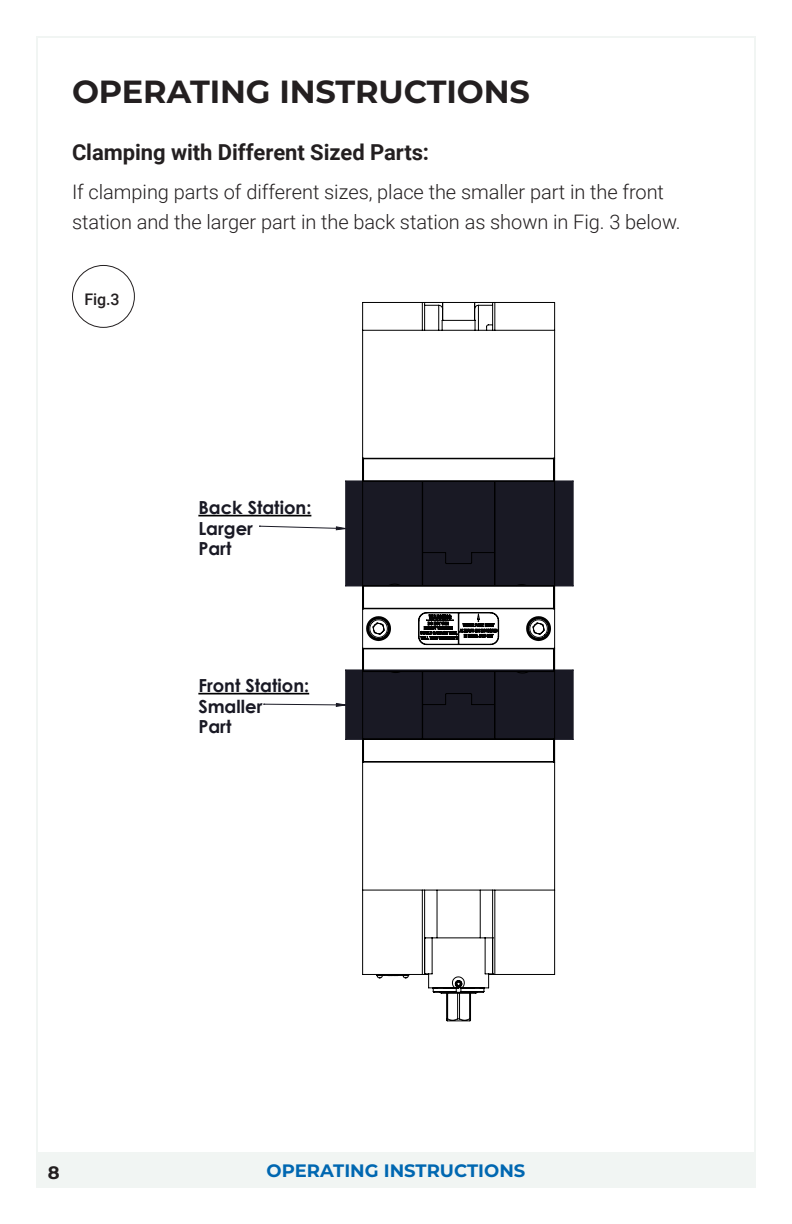
<style>
.page{position:relative;width:792px;height:1224px;background:#fff}
.page>*{position:absolute;margin:0;border:0;box-sizing:border-box;transform-origin:0 0}
.Bold_subhead_-_monts{font:700 32px "Montserrat";letter-spacing:-.005em;color:#231f20}
.body_text_bold_subhe{font:700 22px "Roboto";letter-spacing:-.005em;color:#231f20}
.body_text_-_roboto_1{font:300 20px/30px "Roboto";letter-spacing:-.005em;color:#231f20}
.t1{font:700 18px/20.8px "Century Gothic";color:#191924}
.blue_bottom_border_p{font:700 18px "Montserrat";color:#0067b1}
.t2{font:700 18px "Montserrat";color:#231f20}
.figure___-_roboto_8{font:500 16px "Roboto";color:#231f20}
</style>
<div class="page">
<div style="left:38px;top:1152px;width:716px;height:35px;background:#f1f5f3"></div>
<div style="left:72px;top:265px;width:63px;height:63px;border:1px solid #231f20;border-radius:50%"></div>
<hr style="left:345px;top:481px;width:1px;height:105px;background:#191924">
<hr style="left:573px;top:481px;width:1px;height:105px;background:#191924">
<hr style="left:345px;top:670px;width:1px;height:69px;background:#191924">
<hr style="left:573px;top:670px;width:1px;height:69px;background:#191924">
<hr style="left:346px;top:739px;width:227px;height:1px;background:#191924">
<svg style="left:346px;top:481px;width:227px;height:258px;fill:#191924"></svg>
<hr style="left:198px;top:515px;width:113px;height:1px;background:#000">
<hr style="left:198px;top:693px;width:111px;height:2px;background:#000">
<svg style="left:259px;top:526px;width:87px;height:181px"></svg>
<svg style="left:362px;top:302px;width:193px;height:720px"></svg>
<p class="Bold_subhead_-_monts" style="left:72px;top:69px;width:460px">OPERATING INSTRUCTIONS</p>
<p class="body_text_bold_subhe" style="left:72px;top:137px;width:359px">Clamping with Different Sized Parts:</p>
<p class="body_text_-_roboto_1" style="left:72px;top:176px;width:610px">If clamping parts of different sizes, place the smaller part in the front station and the larger part in the back station as shown in Fig. 3 below.</p>
<p class="figure___-_roboto_8" style="left:84px;top:288px;width:37px">Fig.3</p>
<p class="t1" style="left:198px;top:496px;width:115px">Back Station:<br>Larger<br>Part</p>
<p class="t1" style="left:198px;top:674px;width:112px">Front Station:<br>Smaller<br>Part</p>
<p class="t2" style="left:48px;top:1159px;width:13px">8</p>
<p class="blue_bottom_border_p" style="left:267px;top:1157px;width:260px">OPERATING INSTRUCTIONS</p>
</div>
